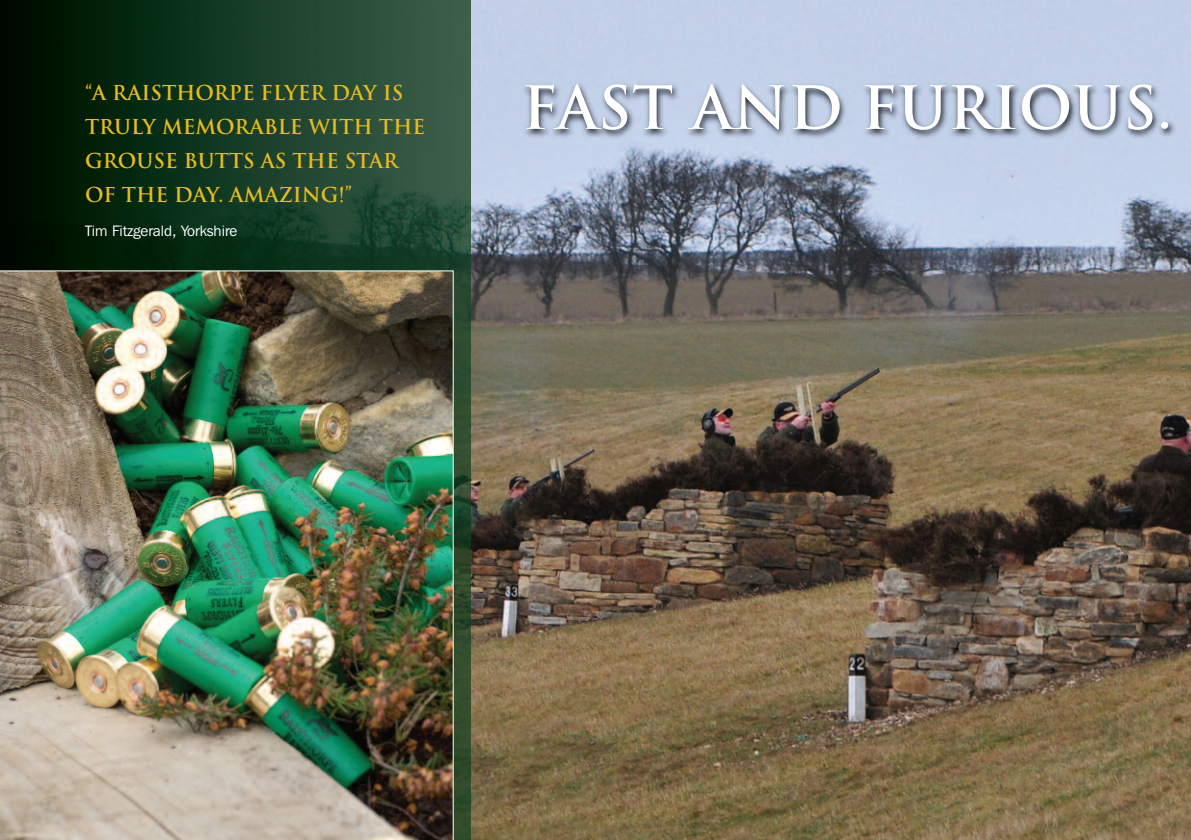
<style>
.page{position:relative;width:1191px;height:840px;background:#fff}
.page>*{position:absolute;margin:0;border:0;box-sizing:border-box;transform-origin:0 0}
.t1{font:700 58px "Trajan";letter-spacing:.01em;color:#fff}
.t2{font:700 20px/34px "Trajan";color:#e8bb1f}
.t3{font:15px "Franklin Gothic IT Cby BT";color:#fff}
</style>
<div class="page">
<img style="left:0;top:0;width:1191px;height:839px">
<img style="left:8px;top:0;width:463px;height:839px">
<img style="left:511px;top:71px;width:680px;height:194px">
<img style="left:0;top:270px;width:454px;height:569px">
<p class="t2" style="left:85px;top:76px;width:342px">“A RAISTHORPE FLYER DAY IS<br>TRULY MEMORABLE WITH THE<br>GROUSE BUTTS AS THE STAR<br>OF THE DAY. AMAZING!”</p>
<p class="t3" style="left:85px;top:226px;width:154px">Tim Fitzgerald, Yorkshire</p>
<h1 class="t1" style="left:522px;top:75px;width:651px">FAST AND FURIOUS.</h1>
</div>
